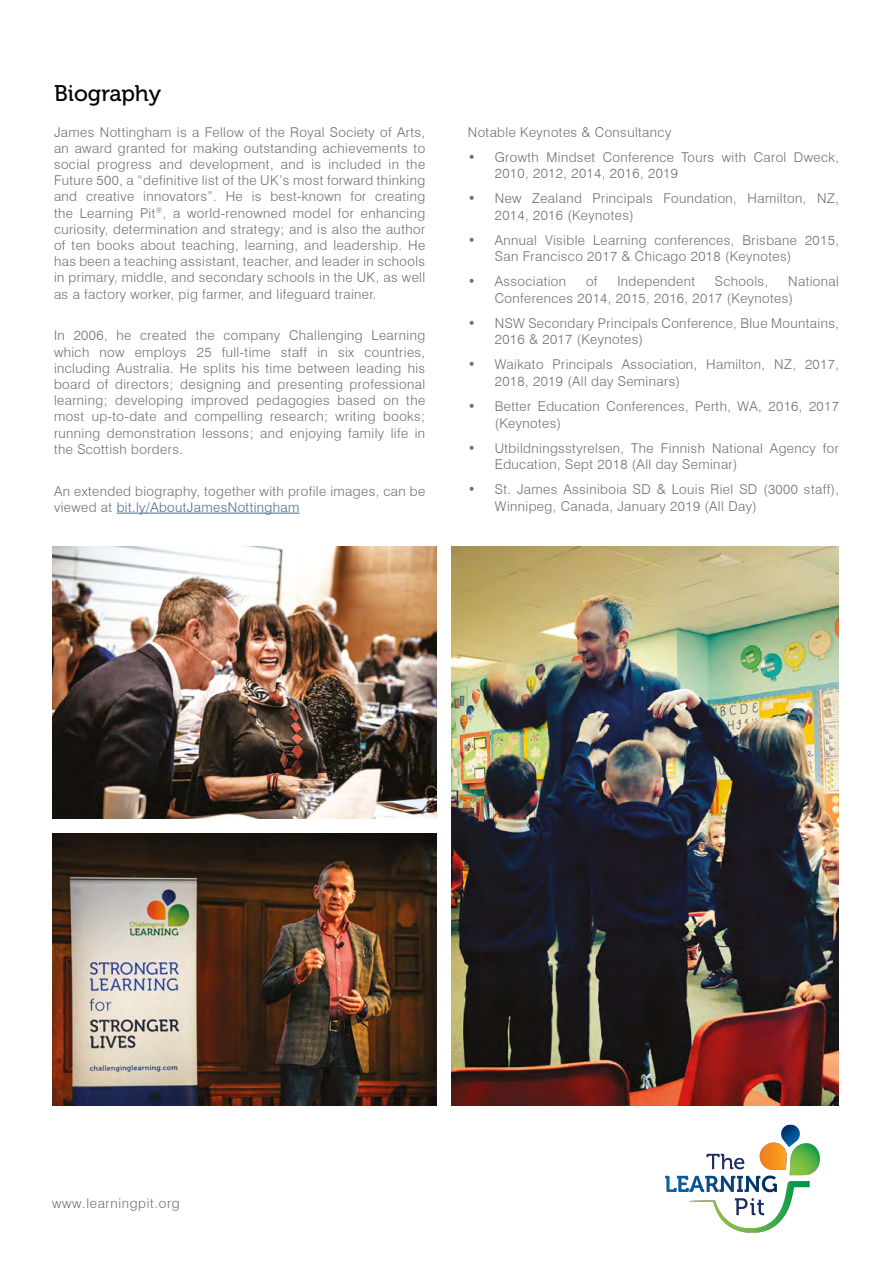
<style>
.page{position:relative;width:893px;height:1263px;background:#fff}
.page>*{position:absolute;margin:0;border:0;box-sizing:border-box;transform-origin:0 0}
.t1{font:22.5px "Museo 500";color:#000}
.t2{font:300 13.5px/16.2px "Swiss 721 BT";letter-spacing:.03em;color:#706f6f}
.t3{font:300 13.5px "Swiss 721 BT";letter-spacing:.05em;color:#706f6f}
.s1{color:#4d6b88}
</style>
<div class="page">
<img style="left:452px;top:546px;width:387px;height:560px">
<img style="left:52px;top:546px;width:384px;height:272px">
<img style="left:52px;top:834px;width:384px;height:272px">
<hr style="left:117px;top:513px;width:182px;height:1px;background:#4d6b88">
<img style="left:665px;top:1124px;width:155px;height:109px">
<h1 class="t1" style="left:54px;top:81px;width:109px">Biography</h1>
<p class="t2" style="left:54px;top:124px;width:373px;text-align:justify">James Nottingham is a Fellow of the Royal Society of Arts, an award granted for making outstanding achievements to social progress and development, and is included in the Future 500, a “definitive list of the UK’s most forward thinking and creative innovators”. He is best-known for creating the Learning Pit<sup>®</sup>, a world-renowned model for enhancing curiosity, determination and strategy; and is also the author of ten books about teaching, learning, and leadership. He has been a teaching assistant, teacher, and leader in schools in primary, middle, and secondary schools in the UK, as well as a factory worker, pig farmer, and lifeguard trainer.</p>
<p class="t2" style="left:54px;top:327px;width:373px;text-align:justify">In 2006, he created the company Challenging Learning which now employs 25 full-time staff in six countries, including Australia. He splits his time between leading his board of directors; designing and presenting professional learning; developing improved pedagogies based on the most up-to-date and compelling research; writing books; running demonstration lessons; and enjoying family life in the Scottish borders.</p>
<p class="t2" style="left:54px;top:482px;width:373px">An extended biography, together with profile images, can be viewed at <span class="s1">bit.ly/AboutJamesNottingham</span></p>
<p class="t2" style="left:468px;top:124px;width:205px">Notable Keynotes &amp; Consultancy</p>
<p class="t2" style="left:495px;top:148px;width:346px;text-indent:-27px">• Growth Mindset Conference Tours with Carol Dweck,<br>2010, 2012, 2014, 2016, 2019</p>
<p class="t2" style="left:495px;top:190px;width:346px;text-indent:-27px">• New Zealand Principals Foundation, Hamilton, NZ,<br>2014, 2016 (Keynotes)</p>
<p class="t2" style="left:495px;top:232px;width:346px;text-indent:-27px">• Annual Visible Learning conferences, Brisbane 2015,<br>San Francisco 2017 &amp; Chicago 2018 (Keynotes)</p>
<p class="t2" style="left:468px;top:273px;width:100px">• Association</p>
<p class="t2" style="left:586px;top:273px;width:13px">of</p>
<p class="t2" style="left:617px;top:273px;width:79px">Independent</p>
<p class="t2" style="left:715px;top:273px;width:55px">Schools,</p>
<p class="t2" style="left:495px;top:273px;width:346px;text-indent:293px">National<br>Conferences 2014, 2015, 2016, 2017 (Keynotes)</p>
<p class="t2" style="left:495px;top:315px;width:346px;text-indent:-27px">• NSW Secondary Principals Conference, Blue Mountains,<br>2016 &amp; 2017 (Keynotes)</p>
<p class="t2" style="left:495px;top:356px;width:346px;text-indent:-27px">• Waikato Principals Association, Hamilton, NZ, 2017,<br>2018, 2019 (All day Seminars)</p>
<p class="t2" style="left:495px;top:398px;width:346px;text-indent:-27px">• Better Education Conferences, Perth, WA, 2016, 2017 (Keynotes)</p>
<p class="t2" style="left:495px;top:439px;width:346px;text-indent:-27px">• Utbildningsstyrelsen, The Finnish National Agency for<br>Education, Sept 2018 (All day Seminar)</p>
<p class="t2" style="left:495px;top:481px;width:346px;text-indent:-27px">• St. James Assiniboia SD &amp; Louis Riel SD (3000 staff),<br>Winnipeg, Canada, January 2019 (All Day)</p>
<p class="t3" style="left:52px;top:1195px;width:129px">www.learningpit.org</p>
</div>
